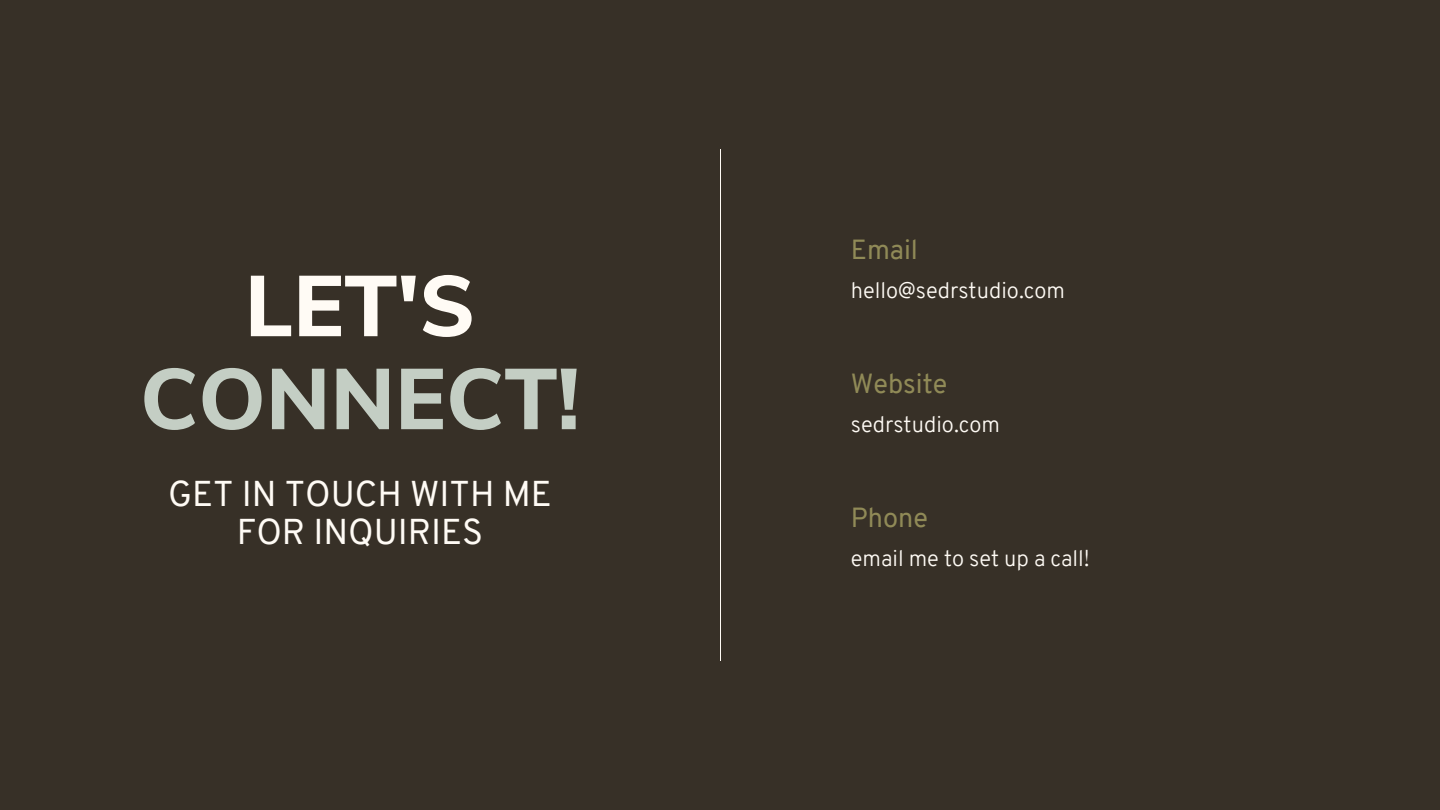
<style>
.page{position:relative;width:1440px;height:810px;background:#373027}
.page>*{position:absolute;margin:0;border:0;box-sizing:border-box;transform-origin:0 0}
.t1{font:800 85px/93px "Muli";color:#c4cec4;text-align:center}
.t2{font:35px "Overpass";color:#fffbf5}
.t3{font:27px "Overpass";color:#908a57}
.t4{font:300 22px "Overpass";color:#fffbf5}
.s1{color:#fffbf5}
</style>
<div class="page">
<hr style="left:720px;top:149px;width:1px;height:512px;background:#fffbf5">
<p class="t1" style="left:140px;top:258px;width:441px"><span class="s1">LET'S<br></span>CONNECT!</p>
<p class="t2" style="left:168px;top:480px;width:385px">GET IN TOUCH WITH ME</p>
<p class="t2" style="left:237px;top:518px;width:248px">FOR INQUIRIES</p>
<p class="t3" style="left:851px;top:238px;width:69px">Email</p>
<p class="t4" style="left:851px;top:282px;width:216px">hello@sedrstudio.com</p>
<p class="t3" style="left:851px;top:372px;width:98px">Website</p>
<p class="t4" style="left:851px;top:416px;width:151px">sedrstudio.com</p>
<p class="t3" style="left:851px;top:506px;width:79px">Phone</p>
<p class="t4" style="left:851px;top:550px;width:240px">email me to set up a call!</p>
</div>
